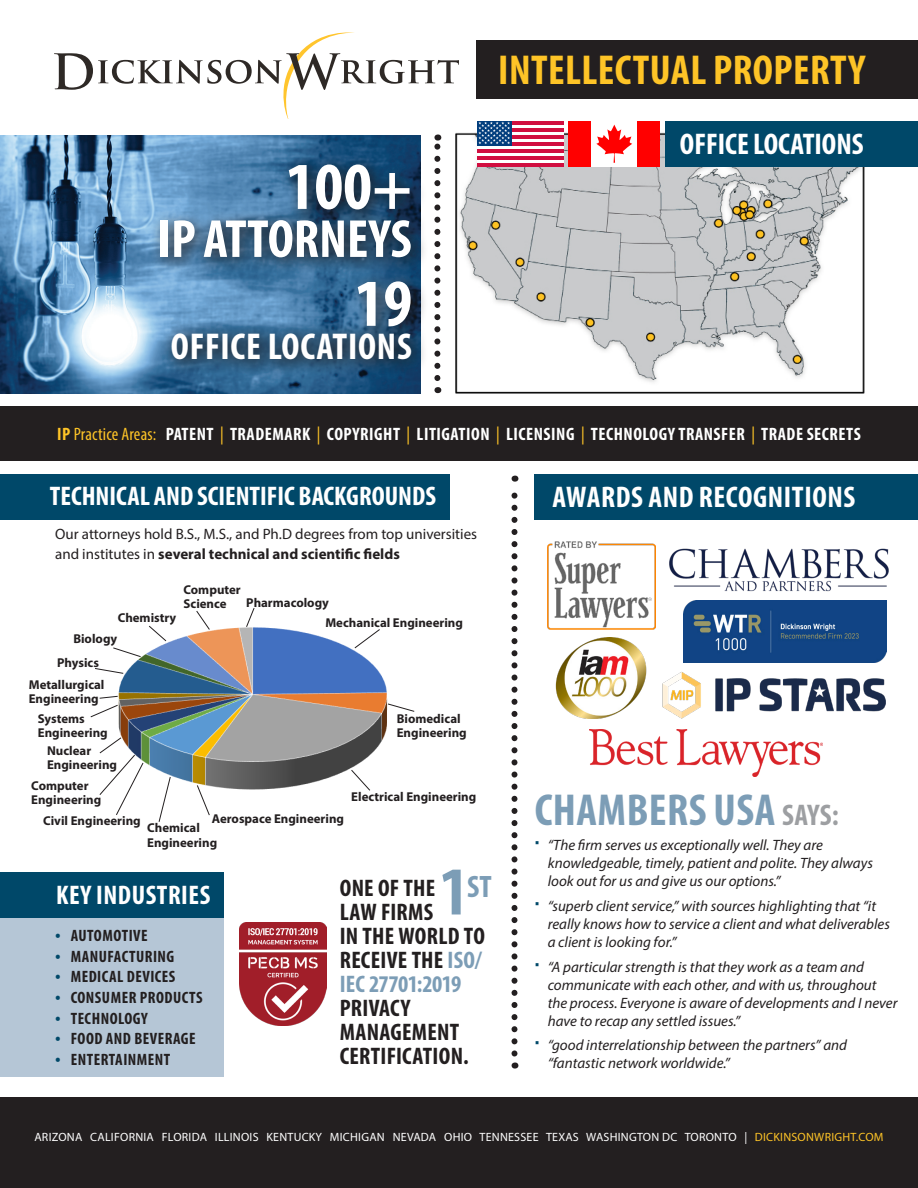
<style>
.page{position:relative;width:918px;height:1188px;background:#fff}
.page>*{position:absolute;margin:0;border:0;box-sizing:border-box;transform-origin:0 0}
.t1{font:700 condensed 67.5px "Myriad Pro";color:#fff}
.t2{font:700 condensed 54px "Myriad Pro";color:#fff}
.t3{font:700 condensed 45px "Myriad Pro";letter-spacing:.01em;color:#7c9db6}
.t4{font:700 condensed 42px "Myriad Pro";letter-spacing:.01em;color:#fec427}
.t5{font:700 condensed 37.5px "Myriad Pro";letter-spacing:.02em;color:#fff}
.t6{font:700 condensed 31.05px "Myriad Pro";color:#7c9db6}
.t7{font:700 condensed 30px "Myriad Pro";letter-spacing:.015em;color:#fff}
.t8{font:700 condensed 27px "Myriad Pro";color:#fff}
.t9{font:700 condensed 27px "Myriad Pro";letter-spacing:.02em;color:#fff}
.t10{font:700 condensed 24px/24px "Myriad Pro";letter-spacing:.01em;color:#231f20}
.t11{font:700 condensed 18px "Myriad Pro";letter-spacing:.03em;color:#fff}
.t12{font:700 condensed 16.5px "Myriad Pro";letter-spacing:.03em;color:#231f20}
.t13{font:italic 15px/18px "Myriad Pro";color:#231f20}
.t14{font:15px/19.5px "Myriad Pro";color:#231f20}
.t15{font:700 12.9px/14.2px "Myriad Pro";color:#231f20}
.t16{font:12px "Myriad Pro";letter-spacing:.02em;color:#fff}
.s1{color:#fec427}
.s2{font-weight:400;color:#fec427}
.s3{font-weight:700}
.s4{font-size:19.5px;color:#004869}
.s5{font-size:69px}
.s6{color:#7c9db6}
.s7{font-size:30px;color:#9d9fa2}
</style>
<div class="page">
<div style="left:0;top:914px;width:224px;height:163px;background:#b5c6d6"></div>
<img style="left:455px;top:124px;width:426px;height:270px">
<img style="left:0;top:135px;width:420px;height:258px">
<div style="left:0;top:1097px;width:918px;height:91px;background:#231f20"></div>
<svg style="left:54px;top:32px;width:405px;height:86px"></svg>
<div style="left:476px;top:40px;width:442px;height:59px;background:#231f20"></div>
<div style="left:150px;top:154px;width:278px;height:121px;background:#231f20;opacity:.75"></div>
<svg style="left:434px;top:135px;width:6px;height:243px"></svg>
<svg style="left:512px;top:476px;width:6px;height:578px"></svg>
<div style="left:534px;top:474px;width:384px;height:45px;background:#004869"></div>
<div style="left:0;top:873px;width:224px;height:45px;background:#004869"></div>
<div style="left:0;top:474px;width:449px;height:45px;background:#004869"></div>
<div style="left:161px;top:271px;width:267px;height:106px;background:#231f20;opacity:.75"></div>
<div style="left:665px;top:121px;width:253px;height:45px;background:#004869"></div>
<div style="left:0;top:406px;width:918px;height:55px;background:#231f20"></div>
<img style="left:239px;top:922px;width:88px;height:104px">
<img style="left:116px;top:627px;width:272px;height:163px">
<svg style="left:387px;top:703px;width:28px;height:9px"></svg>
<svg style="left:246px;top:608px;width:9px;height:20px"></svg>
<svg style="left:354px;top:628px;width:27px;height:21px"></svg>
<svg style="left:351px;top:769px;width:20px;height:22px"></svg>
<svg style="left:196px;top:611px;width:14px;height:19px"></svg>
<svg style="left:148px;top:625px;width:19px;height:17px"></svg>
<svg style="left:113px;top:647px;width:28px;height:11px"></svg>
<svg style="left:95px;top:668px;width:29px;height:6px"></svg>
<svg style="left:90px;top:696px;width:29px;height:22px"></svg>
<svg style="left:99px;top:737px;width:45px;height:78px"></svg>
<svg style="left:158px;top:776px;width:13px;height:46px"></svg>
<svg style="left:196px;top:784px;width:14px;height:32px"></svg>
<img style="left:589px;top:730px;width:234px;height:46px">
<img style="left:669px;top:548px;width:220px;height:44px">
<img style="left:547px;top:541px;width:109px;height:88px">
<img style="left:671px;top:672px;width:214px;height:46px">
<img style="left:684px;top:601px;width:203px;height:61px">
<img style="left:555px;top:638px;width:116px;height:80px">
<svg style="left:477px;top:125px;width:86px;height:38px"></svg>
<hr style="left:477px;top:149px;width:86px;height:3px;background:#d10e40">
<hr style="left:477px;top:163px;width:86px;height:3px;background:#d10e40">
<hr style="left:477px;top:156px;width:86px;height:3px;background:#d10e40">
<hr style="left:477px;top:142px;width:86px;height:3px;background:#d10e40">
<hr style="left:477px;top:128px;width:86px;height:3px;background:#d10e40">
<hr style="left:477px;top:121px;width:86px;height:4px;background:#d10e40">
<hr style="left:477px;top:135px;width:86px;height:3px;background:#d10e40">
<div style="left:477px;top:121px;width:35px;height:24px;background:#013d7d"></div>
<svg style="left:478px;top:122px;width:32px;height:22px"></svg>
<div style="left:568px;top:121px;width:92px;height:45px;background:#fff"></div>
<div style="left:568px;top:121px;width:23px;height:45px;background:#f00"></div>
<div style="left:637px;top:121px;width:23px;height:45px;background:#f00"></div>
<svg style="left:596px;top:125px;width:36px;height:38px"></svg>
<p class="t4" style="left:498px;top:44px;width:369px">INTELLECTUAL PROPERTY</p>
<p class="t1" style="left:286px;top:144px;width:128px">100+</p>
<p class="t2" style="left:158px;top:205px;width:256px">IP ATTORNEYS</p>
<p class="t1" style="left:355px;top:261px;width:59px">19</p>
<p class="t5" style="left:171px;top:323px;width:242px">OFFICE LOCATIONS</p>
<p class="t7" style="left:680px;top:126px;width:185px">OFFICE LOCATIONS</p>
<p class="t11" style="left:57px;top:423px;width:805px"><span class="s1">IP</span> <span class="s2">Practice Areas:</span> PATENT <span class="s2">|</span> TRADEMARK <span class="s2">|</span> COPYRIGHT <span class="s2">|</span> LITIGATION <span class="s2">|</span> LICENSING <span class="s2">|</span> TECHNOLOGY TRANSFER <span class="s2">|</span> TRADE SECRETS</p>
<p class="t8" style="left:50px;top:479px;width:388px">TECHNICAL AND SCIENTIFIC BACKGROUNDS</p>
<p class="t14" style="left:55px;top:524px;width:424px">Our attorneys hold B.S., M.S., and Ph.D degrees from top universities and institutes in <span class="s3">several technical and scientific fields</span></p>
<p class="t15" style="left:184px;top:582px;width:59px">Computer<br>Science</p>
<p class="t15" style="left:246px;top:595px;width:84px">Pharmacology</p>
<p class="t15" style="left:118px;top:610px;width:60px">Chemistry</p>
<p class="t15" style="left:325px;top:615px;width:139px">Mechanical Engineering</p>
<p class="t15" style="left:73px;top:631px;width:45px">Biology</p>
<p class="t15" style="left:57px;top:655px;width:43px">Physics</p>
<p class="t15" style="left:29px;top:677px;width:77px">Metallurgical<br>Engineering</p>
<p class="t15" style="left:38px;top:711px;width:71px">Systems<br>Engineering</p>
<p class="t15" style="left:47px;top:743px;width:71px">Nuclear<br>Engineering</p>
<p class="t15" style="left:31px;top:778px;width:71px">Computer<br>Engineering</p>
<p class="t15" style="left:43px;top:813px;width:99px">Civil Engineering</p>
<p class="t15" style="left:212px;top:811px;width:134px">Aerospace Engineering</p>
<p class="t15" style="left:147px;top:820px;width:71px">Chemical<br>Engineering</p>
<p class="t15" style="left:397px;top:711px;width:71px">Biomedical<br>Engineering</p>
<p class="t15" style="left:351px;top:789px;width:127px">Electrical Engineering</p>
<p class="t9" style="left:56px;top:878px;width:156px">KEY INDUSTRIES</p>
<p class="t12" style="left:55px;top:925px;width:94px"><span class="s4">•</span> AUTOMOTIVE</p>
<p class="t12" style="left:55px;top:946px;width:121px"><span class="s4">•</span> MANUFACTURING</p>
<p class="t12" style="left:55px;top:966px;width:122px"><span class="s4">•</span> MEDICAL DEVICES</p>
<p class="t12" style="left:55px;top:987px;width:149px"><span class="s4">•</span> CONSUMER PRODUCTS</p>
<p class="t12" style="left:55px;top:1008px;width:94px"><span class="s4">•</span> TECHNOLOGY</p>
<p class="t12" style="left:55px;top:1028px;width:142px"><span class="s4">•</span> FOOD AND BEVERAGE</p>
<p class="t12" style="left:55px;top:1049px;width:117px"><span class="s4">•</span> ENTERTAINMENT</p>
<p class="t10" style="left:340px;top:876px;width:97px">ONE OF THE</p>
<p class="t6" style="left:439px;top:867px;width:54px"><span class="s5">1</span>ST</p>
<p class="t10" style="left:340px;top:900px;width:95px">LAW FIRMS</p>
<p class="t10" style="left:340px;top:924px;width:147px">IN THE WORLD TO<br>RECEIVE THE <span class="s6">ISO/<br>IEC 27701:2019</span></p>
<p class="t10" style="left:340px;top:996px;width:130px">PRIVACY<br>MANAGEMENT<br>CERTIFICATION.</p>
<p class="t7" style="left:553px;top:479px;width:304px">AWARDS AND RECOGNITIONS</p>
<p class="t3" style="left:535px;top:782px;width:306px">CHAMBERS USA <span class="s7">SAYS:</span></p>
<p class="t13" style="left:548px;top:836px;width:327px">“The firm serves us exceptionally well. They are knowledgeable, timely, patient and polite. They always look out for us and give us our options.”</p>
<p class="t13" style="left:548px;top:897px;width:344px">“superb client service,” with sources highlighting that “it really knows how to service a client and what deliverables a client is looking for.”</p>
<p class="t13" style="left:548px;top:957px;width:351px">“A particular strength is that they work as a team and communicate with each other, and with us, throughout the process. Everyone is aware of developments and I never have to recap any settled issues.”</p>
<p class="t13" style="left:548px;top:1036px;width:301px">“good interrelationship between the partners” and “fantastic network worldwide.”</p>
<p class="t16" style="left:34px;top:1129px;width:851px">ARIZONA CALIFORNIA FLORIDA ILLINOIS KENTUCKY MICHIGAN NEVADA OHIO TENNESSEE TEXAS WASHINGTON DC TORONTO | <span class="s1">DICKINSONWRIGHT.COM</span></p>
</div>
